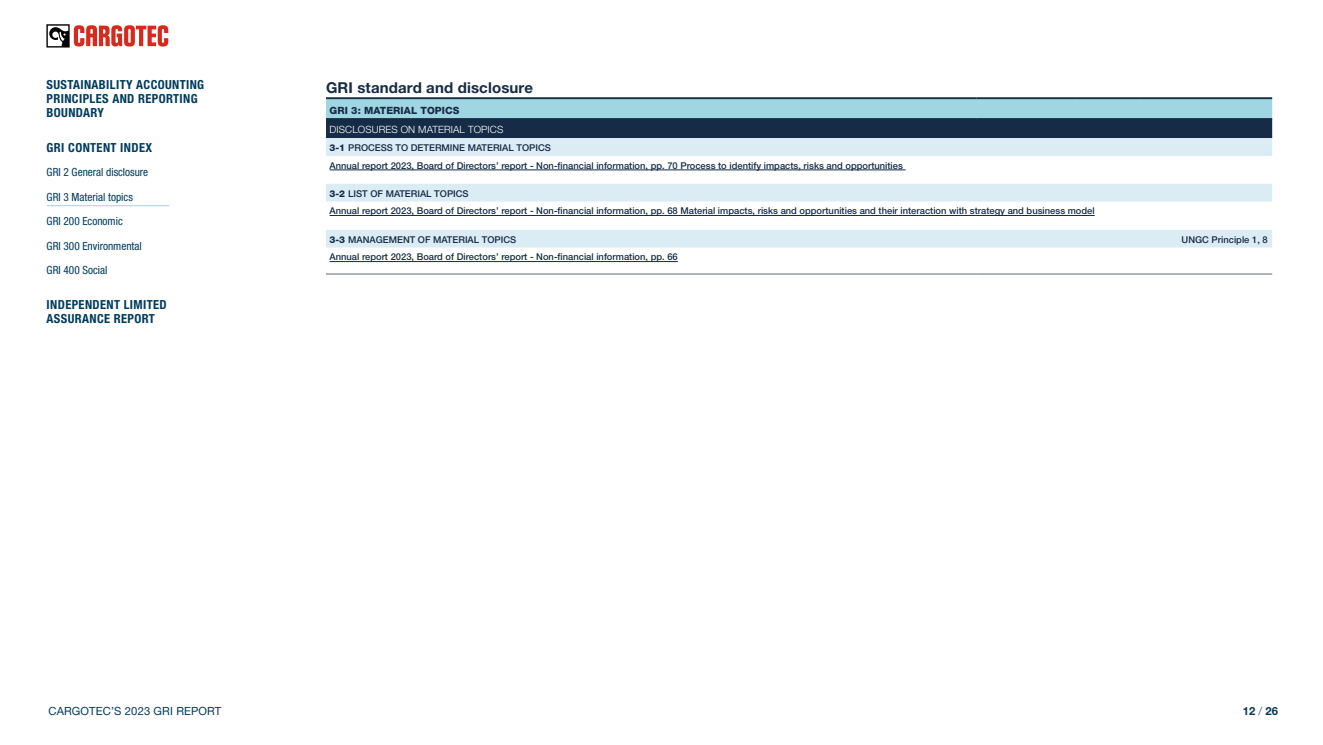
<style>
.page{position:relative;width:1323px;height:745px;background:#fff}
.page>*{position:absolute;margin:0;border:0;box-sizing:border-box;transform-origin:0 0}
.t1{font:700 15px "Helvetica Neue LT Std";letter-spacing:.01em;color:#152b46}
.t2{font:700 condensed 12.5px/13.8px "Helvetica Neue LT Std";letter-spacing:.03em;color:#003b5c}
.t3{font:condensed 11.25px/24.4px "Helvetica Neue LT Std";color:#003b5c}
.t4{font:11.25px "Helvetica Neue LT Std";letter-spacing:.01em;color:#003b5c}
.t5{font:700 11.25px "Helvetica Neue LT Std";color:#003b5c}
.t6{font:300 10px "Helvetica Neue LT Std";letter-spacing:.01em;color:#fff}
.t7{font:800 10px "Helvetica Neue LT Std";letter-spacing:.01em;color:#152b46}
.t8{font:500 9.38px/17.6px "Helvetica Neue LT Std";color:#152b46}
.s1{font-weight:800}
.s2{font-weight:300}
</style>
<div class="page">
<svg style="left:46px;top:24px;width:122px;height:23px"></svg>
<svg style="left:326px;top:99px;width:946px;height:39px;background:#5a7f93"></svg>
<svg style="left:326px;top:138px;width:946px;height:63px;fill:#dcecf5"></svg>
<hr style="left:326px;top:97px;width:650px;height:2px;background:#152b46">
<hr style="left:976px;top:97px;width:99px;height:2px;background:#152b46">
<hr style="left:1075px;top:97px;width:65px;height:2px;background:#152b46">
<hr style="left:1140px;top:97px;width:132px;height:2px;background:#152b46">
<hr style="left:326px;top:118px;width:650px;height:1px;background:#152b46">
<hr style="left:976px;top:118px;width:99px;height:1px;background:#152b46">
<hr style="left:1075px;top:118px;width:65px;height:1px;background:#152b46">
<hr style="left:1140px;top:118px;width:132px;height:1px;background:#152b46">
<hr style="left:330px;top:169px;width:575px;height:1px;background:#152b46">
<hr style="left:330px;top:215px;width:765px;height:1px;background:#152b46">
<div style="left:326px;top:230px;width:946px;height:17px;background:#dcecf5"></div>
<hr style="left:326px;top:273px;width:650px;height:1px;background:#636b75">
<hr style="left:976px;top:273px;width:99px;height:1px;background:#636b75">
<hr style="left:1075px;top:273px;width:65px;height:1px;background:#636b75">
<hr style="left:1140px;top:273px;width:132px;height:1px;background:#636b75">
<hr style="left:330px;top:261px;width:348px;height:1px;background:#152b46">
<hr style="left:47px;top:205px;width:122px;height:1px;background:#b9d9eb">
<h2 class="t2" style="left:47px;top:78px;width:159px">SUSTAINABILITY ACCOUNTING<br>PRINCIPLES AND REPORTING<br>BOUNDARY</h2>
<h2 class="t2" style="left:47px;top:140px;width:107px">GRI CONTENT INDEX</h2>
<p class="t3" style="left:47px;top:160px;width:103px">GRI 2 General disclosure<br>GRI 3 Material topics<br>GRI 200 Economic<br>GRI 300 Environmental<br>GRI 400 Social</p>
<h2 class="t2" style="left:47px;top:297px;width:122px">INDEPENDENT LIMITED<br>ASSURANCE REPORT</h2>
<h1 class="t1" style="left:326px;top:78px;width:208px">GRI standard and disclosure</h1>
<p class="t7" style="left:330px;top:104px;width:131px">GRI 3: MATERIAL TOPICS</p>
<p class="t6" style="left:330px;top:123px;width:175px">DISCLOSURES ON MATERIAL TOPICS</p>
<p class="t8" style="left:330px;top:139px;width:575px"><span class="s1">3-1</span> PROCESS TO DETERMINE MATERIAL TOPICS<br>Annual report 2023, Board of Directors’ report - Non-financial information, pp. 70 Process to identify impacts, risks and opportunities</p>
<p class="t8" style="left:330px;top:184px;width:767px"><span class="s1">3-2</span> LIST OF MATERIAL TOPICS<br>Annual report 2023, Board of Directors’ report - Non-financial information, pp. 68 Material impacts, risks and opportunities and their interaction with strategy and business model</p>
<p class="t8" style="left:330px;top:230px;width:188px"><span class="s1">3-3</span> MANAGEMENT OF MATERIAL TOPICS</p>
<p class="t8" style="left:1181px;top:230px;width:88px">UNGC Principle 1, 8</p>
<p class="t8" style="left:330px;top:248px;width:350px">Annual report 2023, Board of Directors’ report - Non-financial information, pp. 66</p>
<p class="t4" style="left:48px;top:704px;width:174px">CARGOTEC’S 2023 GRI REPORT</p>
<p class="t5" style="left:1243px;top:703px;width:37px">12 <span class="s2">/</span> 26</p>
</div>
